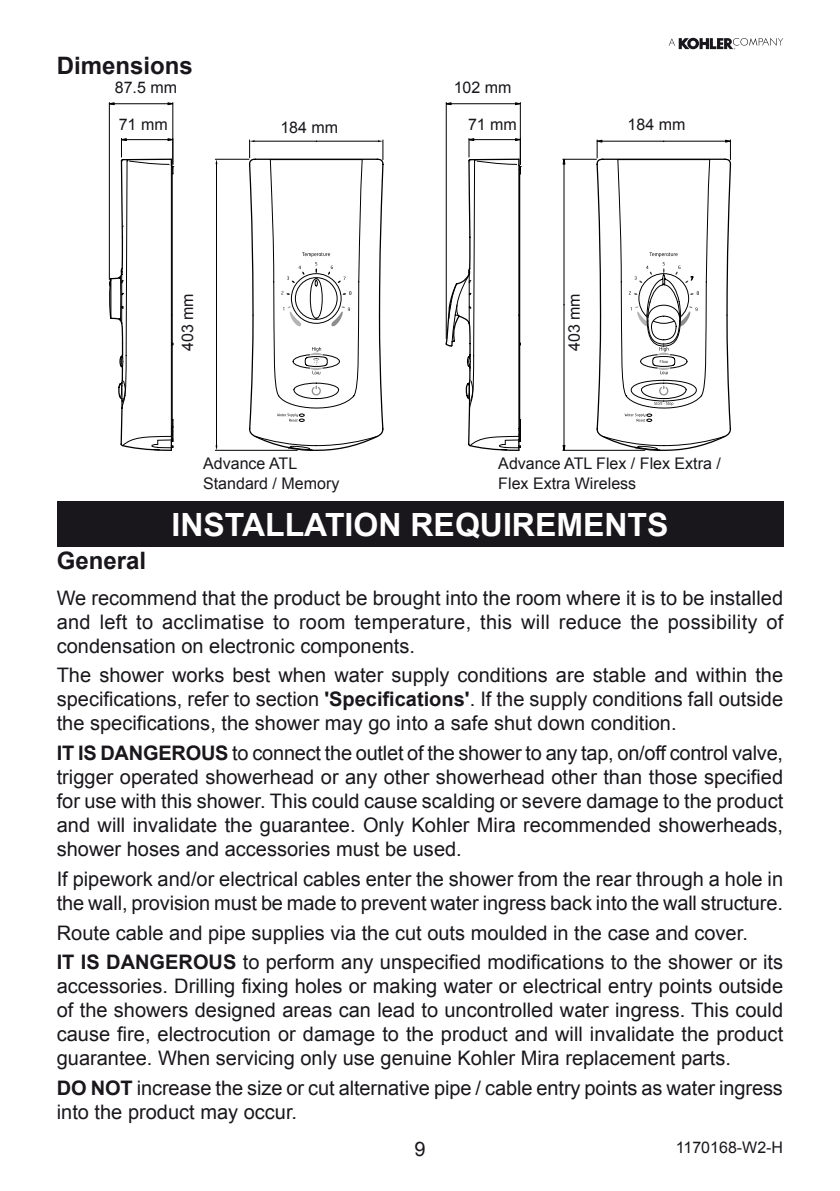
<style>
.page{position:relative;width:840px;height:1191px;background:#fff}
.page>*{position:absolute;margin:0;border:0;box-sizing:border-box;transform-origin:0 0}
.Heading_1{font:700 32px "Arial";color:#fff}
.Heading_2{font:700 24px "Arial";color:#1a171c}
.Body_Justify{font:20px/24px "Arial";color:#1a171c;text-align:justify}
.t1{font:16px/19.2px "Arial";color:#1a171c}
.s1{font-weight:700}
</style>
<div class="page">
<svg style="left:668px;top:38px;width:114px;height:11px"></svg>
<hr style="left:445px;top:102px;width:1px;height:237px;background:#010000">
<hr style="left:519px;top:102px;width:1px;height:62px;background:#010000">
<hr style="left:446px;top:103px;width:69px;height:1px;background:#010000">
<svg style="left:445px;top:102px;width:6px;height:3px"></svg>
<svg style="left:514px;top:102px;width:6px;height:3px"></svg>
<hr style="left:109px;top:102px;width:1px;height:178px;background:#010000">
<hr style="left:172px;top:102px;width:1px;height:62px;background:#010000">
<hr style="left:110px;top:103px;width:58px;height:1px;background:#010000">
<svg style="left:167px;top:102px;width:6px;height:3px"></svg>
<svg style="left:109px;top:138px;width:65px;height:313px"></svg>
<hr style="left:215px;top:159px;width:34px;height:1px;background:#010000">
<hr style="left:215px;top:450px;width:82px;height:1px;background:#010000">
<hr style="left:216px;top:164px;width:1px;height:141px;background:#010000">
<hr style="left:216px;top:305px;width:1px;height:141px;background:#010000">
<svg style="left:248px;top:138px;width:482px;height:313px"></svg>
<div style="left:57px;top:501px;width:725px;height:45px;background:#1a171c"></div>
<p class="Heading_2" style="left:57px;top:50px;width:138px">Dimensions</p>
<p class="t1" style="left:115px;top:78px;width:64px">87.5 mm</p>
<p class="t1" style="left:119px;top:115px;width:50px">71 mm</p>
<p class="t1" style="left:280px;top:117px;width:59px">184 mm</p>
<p class="t1" style="left:453px;top:78px;width:59px">102 mm</p>
<p class="t1" style="left:468px;top:115px;width:50px">71 mm</p>
<p class="t1" style="left:627px;top:115px;width:59px">184 mm</p>
<p class="t1" style="left:178px;top:351px;width:59px;rotate:-90deg">403 mm</p>
<p class="t1" style="left:564px;top:351px;width:59px;rotate:-90deg">403 mm</p>
<p class="t1" style="left:203px;top:454px;width:138px">Advance ATL<br>Standard / Memory</p>
<p class="t1" style="left:498px;top:454px;width:224px">Advance ATL Flex / Flex Extra /<br>Flex Extra Wireless</p>
<p class="Heading_1" style="left:171px;top:503px;width:498px">INSTALLATION REQUIREMENTS</p>
<p class="Heading_2" style="left:57px;top:545px;width:91px">General</p>
<p class="Body_Justify" style="left:57px;top:586px;width:727px">We recommend that the product be brought into the room where it is to be installed and left to acclimatise to room temperature, this will reduce the possibility of condensation on electronic components.</p>
<p class="Body_Justify" style="left:57px;top:663px;width:727px">The shower works best when water supply conditions are stable and within the specifications, refer to section <span class="s1">'Specifications'</span>. If the supply conditions fall outside the specifications, the shower may go into a safe shut down condition.</p>
<p class="Body_Justify" style="left:57px;top:741px;width:727px"><span class="s1">IT IS DANGEROUS</span> to connect the outlet of the shower to any tap, on/off control valve, trigger operated showerhead or any other showerhead other than those specified for use with this shower. This could cause scalding or severe damage to the product and will invalidate the guarantee. Only Kohler Mira recommended showerheads, shower hoses and accessories must be used.</p>
<p class="Body_Justify" style="left:57px;top:867px;width:727px">If pipework and/or electrical cables enter the shower from the rear through a hole in the wall, provision must be made to prevent water ingress back into the wall structure.</p>
<p class="Body_Justify" style="left:57px;top:920px;width:692px">Route cable and pipe supplies via the cut outs moulded in the case and cover.</p>
<p class="Body_Justify" style="left:57px;top:950px;width:727px"><span class="s1">IT IS DANGEROUS</span> to perform any unspecified modifications to the shower or its accessories. Drilling fixing holes or making water or electrical entry points outside of the showers designed areas can lead to uncontrolled water ingress. This could cause fire, electrocution or damage to the product and will invalidate the product guarantee. When servicing only use genuine Kohler Mira replacement parts.</p>
<p class="Body_Justify" style="left:57px;top:1076px;width:727px"><span class="s1">DO NOT</span> increase the size or cut alternative pipe / cable entry points as water ingress into the product may occur.</p>
<p class="Body_Justify" style="left:414px;top:1137px;width:13px">9</p>
<p class="t1" style="left:675px;top:1138px;width:109px">1170168-W2-H</p>
</div>
